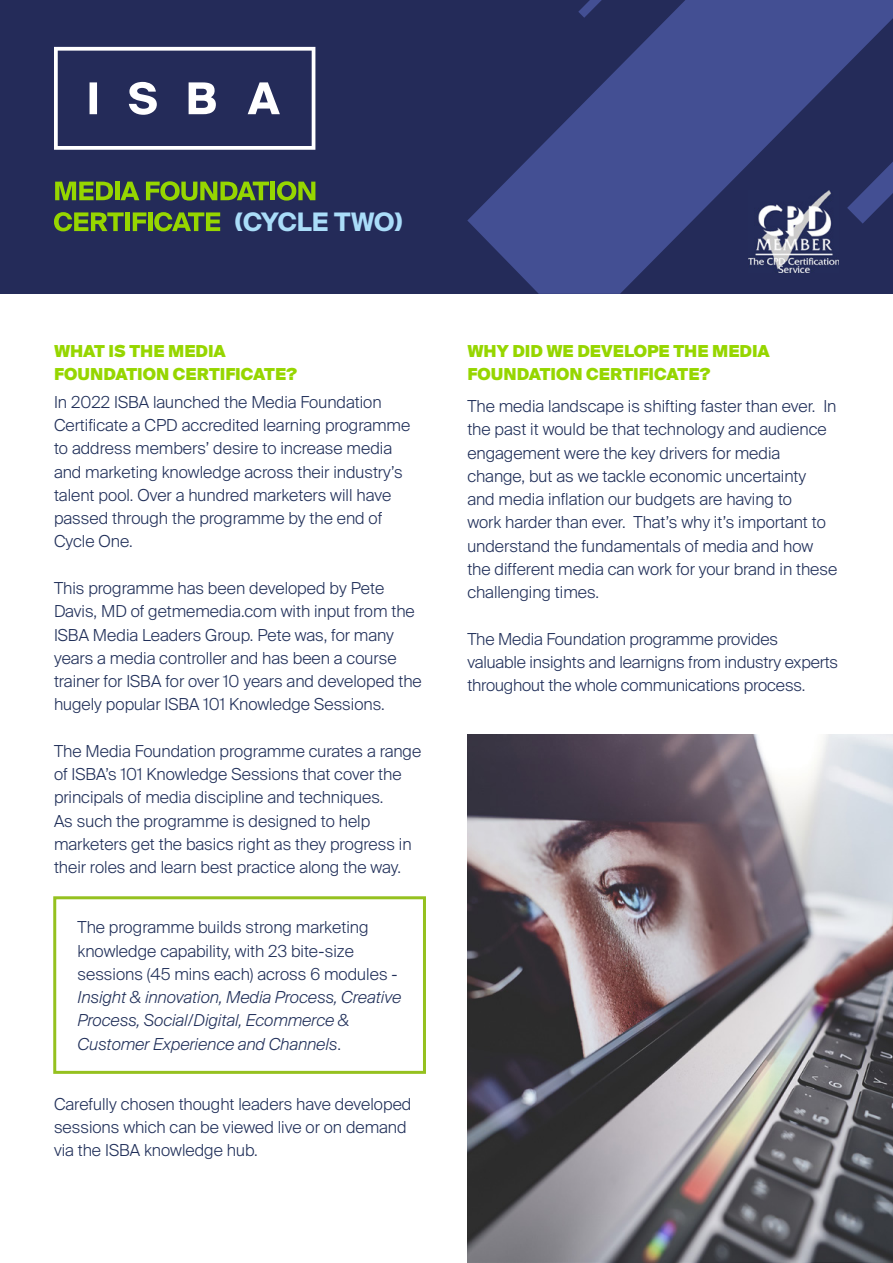
<style>
.page{position:relative;width:893px;height:1263px;background:#fff}
.page>*{position:absolute;margin:0;border:0;box-sizing:border-box;transform-origin:0 0}
.t1{font:700 25.5px "Suisse Intl";letter-spacing:-.005em;color:#aaddf9}
.t2{font:300 16.5px/23.2px "Suisse Intl";color:#202f59}
.t3{font:italic 300 16.5px/23.2px "Suisse Intl";color:#202f59}
.t4{font:900 16.5px/23.2px "Suisse Intl";color:#96d600}
.s1{font-style:normal}
</style>
<div class="page">
<div style="left:0;top:0;width:893px;height:294px;background:#242b59"></div>
<svg style="left:54px;top:47px;width:261px;height:103px"></svg>
<svg style="left:55px;top:182px;width:58px;height:18px"></svg>
<hr style="left:115px;top:182px;width:4px;height:18px;background:#96d600">
<svg style="left:120px;top:182px;width:19px;height:18px"></svg>
<svg style="left:146px;top:181px;width:123px;height:20px"></svg>
<hr style="left:271px;top:182px;width:4px;height:18px;background:#96d600">
<svg style="left:277px;top:181px;width:38px;height:20px"></svg>
<svg style="left:54px;top:212px;width:70px;height:19px"></svg>
<div style="left:125px;top:212px;width:5px;height:19px;background:#96d600"></div>
<svg style="left:133px;top:212px;width:13px;height:19px"></svg>
<hr style="left:148px;top:212px;width:4px;height:19px;background:#96d600">
<svg style="left:154px;top:212px;width:66px;height:19px"></svg>
<svg style="left:467px;top:0;width:426px;height:294px;fill:#434f93"></svg>
<svg style="left:578px;top:0;width:24px;height:18px"></svg>
<svg style="left:847px;top:145px;width:46px;height:79px"></svg>
<img style="left:468px;top:734px;width:425px;height:529px">
<div style="left:53px;top:896px;width:373px;height:178px;border:3px solid #95c11f"></div>
<h1 class="t1" style="left:235px;top:208px;width:169px">(CYCLE TWO)</h1>
<p class="t4" style="left:54px;top:340px;width:244px">WHAT IS THE MEDIA<br>FOUNDATION CERTIFICATE?</p>
<p class="t2" style="left:54px;top:391px;width:358px">In 2022 ISBA launched the Media Foundation Certificate a CPD accredited learning programme to address members’ desire to increase media and marketing knowledge across their industry’s talent pool. Over a hundred marketers will have passed through the programme by the end of Cycle One.</p>
<p class="t2" style="left:54px;top:577px;width:369px">This programme has been developed by Pete Davis, MD of getmemedia.com with input from the ISBA Media Leaders Group. Pete was, for many years a media controller and has been a course trainer for ISBA for over 10 years and developed the hugely popular ISBA 101 Knowledge Sessions.</p>
<p class="t2" style="left:54px;top:739px;width:369px">The Media Foundation programme curates a range of ISBA’s 101 Knowledge Sessions that cover the principals of media discipline and techniques.<br>As such the programme is designed to help marketers get the basics right as they progress in their roles and learn best practice along the way.</p>
<p class="t2" style="left:78px;top:916px;width:322px">The programme builds strong marketing knowledge capability, with 23 bite-size sessions (45 mins each) across 6 modules -</p>
<p class="t3" style="left:78px;top:986px;width:325px">Insight &amp; innovation, Media Process, Creative<br>Process, Social/Digital, Ecommerce &amp;<br>Customer Experience and Channels<span class="s1">.</span></p>
<p class="t2" style="left:54px;top:1092px;width:359px">Carefully chosen thought leaders have developed sessions which can be viewed live or on demand via the ISBA knowledge hub.</p>
<p class="t4" style="left:467px;top:340px;width:304px">WHY DID WE DEVELOPE THE MEDIA<br>FOUNDATION CERTIFICATE?</p>
<p class="t2" style="left:467px;top:395px;width:371px">The media landscape is shifting faster than ever. In the past it would be that technology and audience engagement were the key drivers for media change, but as we tackle economic uncertainty and media inflation our budgets are having to<br>work harder than ever. That’s why it’s important to understand the fundamentals of media and how the different media can work for your brand in these challenging times.</p>
<p class="t2" style="left:467px;top:627px;width:372px">The Media Foundation programme provides valuable insights and learnigns from industry experts throughout the whole communications process.</p>
</div>
